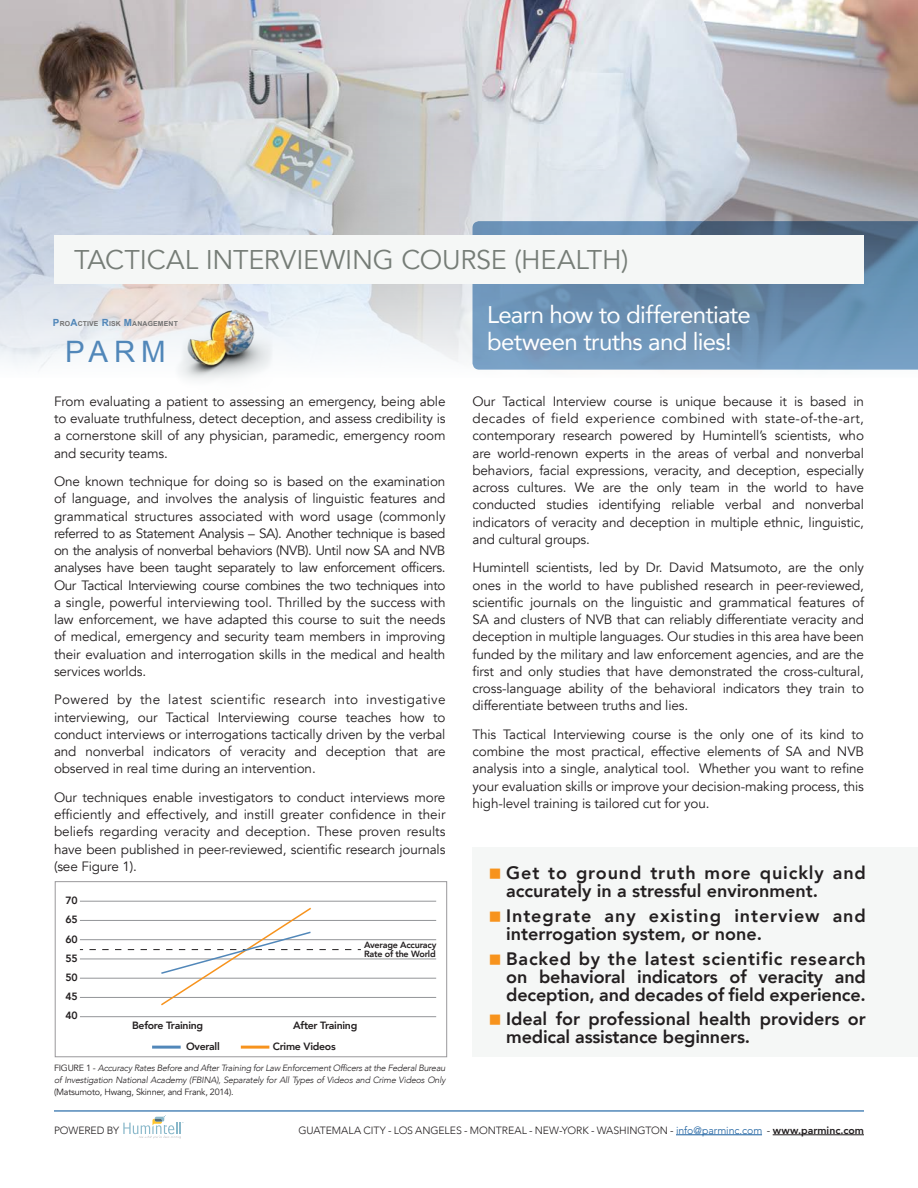
<style>
.page{position:relative;width:918px;height:1188px;background:#fff}
.page>*{position:absolute;margin:0;border:0;box-sizing:border-box;transform-origin:0 0}
.t1{font:29.55px "Arial";color:#5187b9}
.t2{font:27px "Avenir";letter-spacing:-.01em;color:#767d77}
.t3{font:24px/27px "Avenir";letter-spacing:-.03em;color:#fff}
.t4{font:800 18px/18px "Avenir";color:#231f20}
.t5{font:800 18px/18px "Avenir";letter-spacing:.05em;color:#231f20}
.Texte{font:13.5px/17.2px "Avenir";letter-spacing:-.01em;color:#231f20;text-align:justify}
.t6{font:300 10.5px "Avenir";letter-spacing:-.005em;color:#231f20}
.t7{font:800 10.5px/19.2px "Avenir";letter-spacing:-.025em;color:#231f20;text-align:justify}
.Texte-2{font:italic 300 9px/12px "Avenir";letter-spacing:-.025em;color:#231f20;text-align:justify}
.t8{font:800 9px/9.4px "Avenir";letter-spacing:-.025em;color:#231f20}
.t9{font:700 6.9px "Arial";letter-spacing:.02em;color:#737373}
.s1{font-size:9.9px;color:#5187b9}
.s2{font-weight:400;font-style:normal}
.s3{color:#175d9e}
.s4{font-weight:800}
</style>
<div class="page">
<hr style="left:676px;top:1135px;width:86px;height:1px;background:#175d9e">
<hr style="left:773px;top:1135px;width:91px;height:1px;background:#231f20">
<hr style="left:54px;top:1110px;width:810px;height:2px;background:#5187b9">
<svg style="left:123px;top:1115px;width:61px;height:24px"></svg>
<img style="left:0;top:0;width:918px;height:368px">
<svg style="left:472px;top:221px;width:446px;height:149px;fill:#6d95b8"></svg>
<div style="left:54px;top:235px;width:810px;height:49px;background:#f5f7f6"></div>
<img style="left:171px;top:295px;width:101px;height:85px">
<div style="left:472px;top:848px;width:446px;height:209px;background:#f5f7f6"></div>
<hr style="left:80px;top:1016px;width:356px;height:1px;background:#939598">
<hr style="left:80px;top:997px;width:356px;height:1px;background:#939598">
<hr style="left:80px;top:978px;width:356px;height:1px;background:#939598">
<hr style="left:80px;top:959px;width:356px;height:1px;background:#939598">
<hr style="left:80px;top:939px;width:356px;height:1px;background:#939598">
<hr style="left:80px;top:920px;width:356px;height:1px;background:#939598">
<hr style="left:80px;top:901px;width:356px;height:1px;background:#939598">
<svg style="left:89px;top:907px;width:272px;height:99px"></svg>
<hr style="left:152px;top:1046px;width:29px;height:3px;background:#5187b9">
<hr style="left:241px;top:1046px;width:28px;height:3px;background:#f7931d">
<div style="left:55px;top:881px;width:392px;height:176px;border:1px solid #99989b"></div>
<p class="t2" style="left:74px;top:244px;width:556px">TACTICAL INTERVIEWING COURSE (HEALTH)</p>
<p class="t9" style="left:53px;top:319px;width:126px"><span class="s1">P</span>RO<span class="s1">A</span>CTIVE <span class="s1">R</span>ISK <span class="s1">M</span>ANAGEMENT</p>
<p class="t1" style="left:65px;top:332px;width:102px">PARM</p>
<p class="Texte" style="left:54px;top:393px;width:393px">From evaluating a patient to assessing an emergency, being able to evaluate truthfulness, detect deception, and assess credibility is a cornerstone skill of any physician, paramedic, emergency room and security teams.</p>
<p class="Texte" style="left:54px;top:473px;width:393px">One known technique for doing so is based on the examination of language, and involves the analysis of linguistic features and grammatical structures associated with word usage (commonly referred to as Statement Analysis – SA). Another technique is based on the analysis of nonverbal behaviors (NVB). Until now SA and NVB analyses have been taught separately to law enforcement officers.<br>Our Tactical Interviewing course combines the two techniques into a single, powerful interviewing tool. Thrilled by the success with law enforcement, we have adapted this course to suit the needs of medical, emergency and security team members in improving their evaluation and interrogation skills in the medical and health services worlds.</p>
<p class="Texte" style="left:54px;top:691px;width:393px">Powered by the latest scientific research into investigative interviewing, our Tactical Interviewing course teaches how to conduct interviews or interrogations tactically driven by the verbal and nonverbal indicators of veracity and deception that are observed in real time during an intervention.</p>
<p class="Texte" style="left:54px;top:789px;width:393px">Our techniques enable investigators to conduct interviews more efficiently and effectively, and instill greater confidence in their beliefs regarding veracity and deception. These proven results have been published in peer-reviewed, scientific research journals (see Figure 1).</p>
<p class="t7" style="left:66px;top:891px;width:14px">70<br>65<br>60<br>55<br>50<br>45<br>40</p>
<p class="t7" style="left:132px;top:1016px;width:73px">Before Training</p>
<p class="t8" style="left:364px;top:940px;width:74px">Average Accuracy<br>Rate of the World</p>
<p class="t7" style="left:293px;top:1016px;width:66px">After Training</p>
<p class="t7" style="left:186px;top:1037px;width:35px">Overall</p>
<p class="t7" style="left:273px;top:1037px;width:64px">Crime Videos</p>
<p class="Texte-2" style="left:54px;top:1062px;width:393px"><span class="s2">FIGURE 1 -</span> Accuracy Rates Before and After Training for Law Enforcement Officers at the Federal Bureau of Investigation National Academy (FBINA), Separately for All Types of Videos and Crime Videos Only <span class="s2">(Matsumoto, Hwang, Skinner, and Frank, 2014).</span></p>
<p class="t3" style="left:487px;top:300px;width:265px">Learn how to differentiate between truths and lies!</p>
<p class="Texte" style="left:472px;top:393px;width:393px">Our Tactical Interview course is unique because it is based in decades of field experience combined with state-of-the-art, contemporary research powered by Humintell’s scientists, who are world-renown experts in the areas of verbal and nonverbal behaviors, facial expressions, veracity, and deception, especially across cultures. We are the only team in the world to have conducted studies identifying reliable verbal and nonverbal indicators of veracity and deception in multiple ethnic, linguistic, and cultural groups.</p>
<p class="Texte" style="left:472px;top:559px;width:393px">Humintell scientists, led by Dr. David Matsumoto, are the only ones in the world to have published research in peer-reviewed, scientific journals on the linguistic and grammatical features of SA and clusters of NVB that can reliably differentiate veracity and deception in multiple languages. Our studies in this area have been funded by the military and law enforcement agencies, and are the first and only studies that have demonstrated the cross-cultural, cross-language ability of the behavioral indicators they train to differentiate between truths and lies.</p>
<p class="Texte" style="left:472px;top:726px;width:393px">This Tactical Interviewing course is the only one of its kind to combine the most practical, effective elements of SA and NVB analysis into a single, analytical tool. Whether you want to refine your evaluation skills or improve your decision-making process, this high-level training is tailored cut for you.</p>
<p class="t4" style="left:506px;top:864px;width:361px">Get to ground truth more quickly and accurately in a stressful environment.</p>
<p class="t5" style="left:506px;top:907px;width:361px">Integrate any existing interview and interrogation system, or none.</p>
<p class="t4" style="left:506px;top:949px;width:361px;text-align:justify">Backed by the latest scientific research on behavioral indicators of veracity and deception, and decades of field experience.</p>
<p class="t4" style="left:506px;top:1010px;width:361px">Ideal for professional health providers or medical assistance beginners.</p>
<p class="t6" style="left:54px;top:1124px;width:67px">POWERED BY</p>
<p class="t6" style="left:298px;top:1124px;width:567px">GUATEMALA CITY - LOS ANGELES - MONTREAL - NEW-YORK - WASHINGTON - <span class="s3">info@parminc.com</span> - <span class="s4">www.parminc.com</span></p>
</div>
